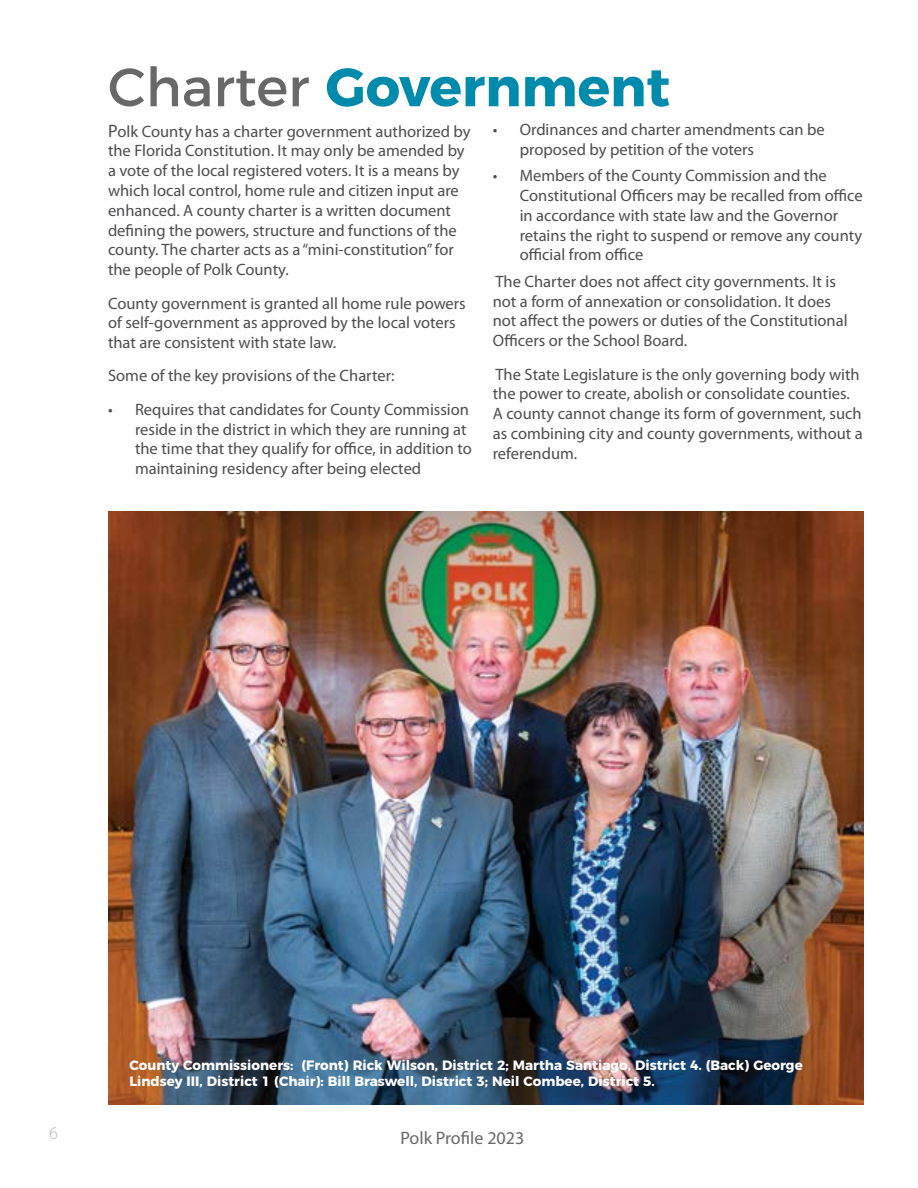
<style>
.page{position:relative;width:918px;height:1188px;background:#fff}
.page>*{position:absolute;margin:0;border:0;box-sizing:border-box;transform-origin:0 0}
.Heading_1{font:700 54px "Montserrat";color:#008aab}
.t1{font:18px "Myriad Pro";color:#686868}
.t2{font:300 18px "Myriad Pro";color:#b4b6b8}
.ADA_body_copy{font:16.5px/19.8px "Myriad Pro";color:#4d4d4f}
.t3{font:700 13.5px/16.2px "Montserrat";color:#fff}
.s1{font-weight:400;color:#686868}
.s2{font-size:18px}
</style>
<div class="page">
<img style="left:108px;top:512px;width:756px;height:592px">
<h1 class="Heading_1" style="left:108px;top:43px;width:564px"><span class="s1">Charter</span> Government</h1>
<p class="ADA_body_copy" style="left:108px;top:122px;width:364px"><span class="s2">P</span>olk County has a charter government authorized by the Florida Constitution. It may only be amended by a vote of the local registered voters. It is a means by which local control, home rule and citizen input are enhanced. A county charter is a written document defining the powers, structure and functions of the county. The charter acts as a “mini-constitution” for the people of Polk County.</p>
<p class="ADA_body_copy" style="left:108px;top:293px;width:359px">County government is granted all home rule powers of self-government as approved by the local voters that are consistent with state law.</p>
<p class="ADA_body_copy" style="left:108px;top:366px;width:288px">Some of the key provisions of the Charter:</p>
<p class="ADA_body_copy" style="left:135px;top:400px;width:338px;text-indent:-27px">• Requires that candidates for County Commission reside in the district in which they are running at the time that they qualify for office, in addition to maintaining residency after being elected</p>
<p class="ADA_body_copy" style="left:520px;top:120px;width:307px;text-indent:-27px">• Ordinances and charter amendments can be proposed by petition of the voters</p>
<p class="ADA_body_copy" style="left:520px;top:166px;width:345px;text-indent:-27px">• Members of the County Commission and the Constitutional Officers may be recalled from office in accordance with state law and the Governor retains the right to suspend or remove any county official from office</p>
<p class="ADA_body_copy" style="left:493px;top:272px;width:356px">The Charter does not affect city governments. It is not a form of annexation or consolidation. It does not affect the powers or duties of the Constitutional Officers or the School Board.</p>
<p class="ADA_body_copy" style="left:493px;top:364px;width:372px">The State Legislature is the only governing body with the power to create, abolish or consolidate counties.<br>A county cannot change its form of government, such as combining city and county governments, without a referendum.</p>
<p class="t2" style="left:49px;top:1123px;width:10px">6</p>
<p class="t3" style="left:130px;top:1056px;width:675px">County Commissioners: (Front) Rick Wilson, District 2; Martha Santiago, District 4. (Back) George<br>Lindsey III, District 1 (Chair): Bill Braswell, District 3; Neil Combee, District 5.</p>
<p class="t1" style="left:400px;top:1128px;width:125px">Polk Profile 2023</p>
</div>
